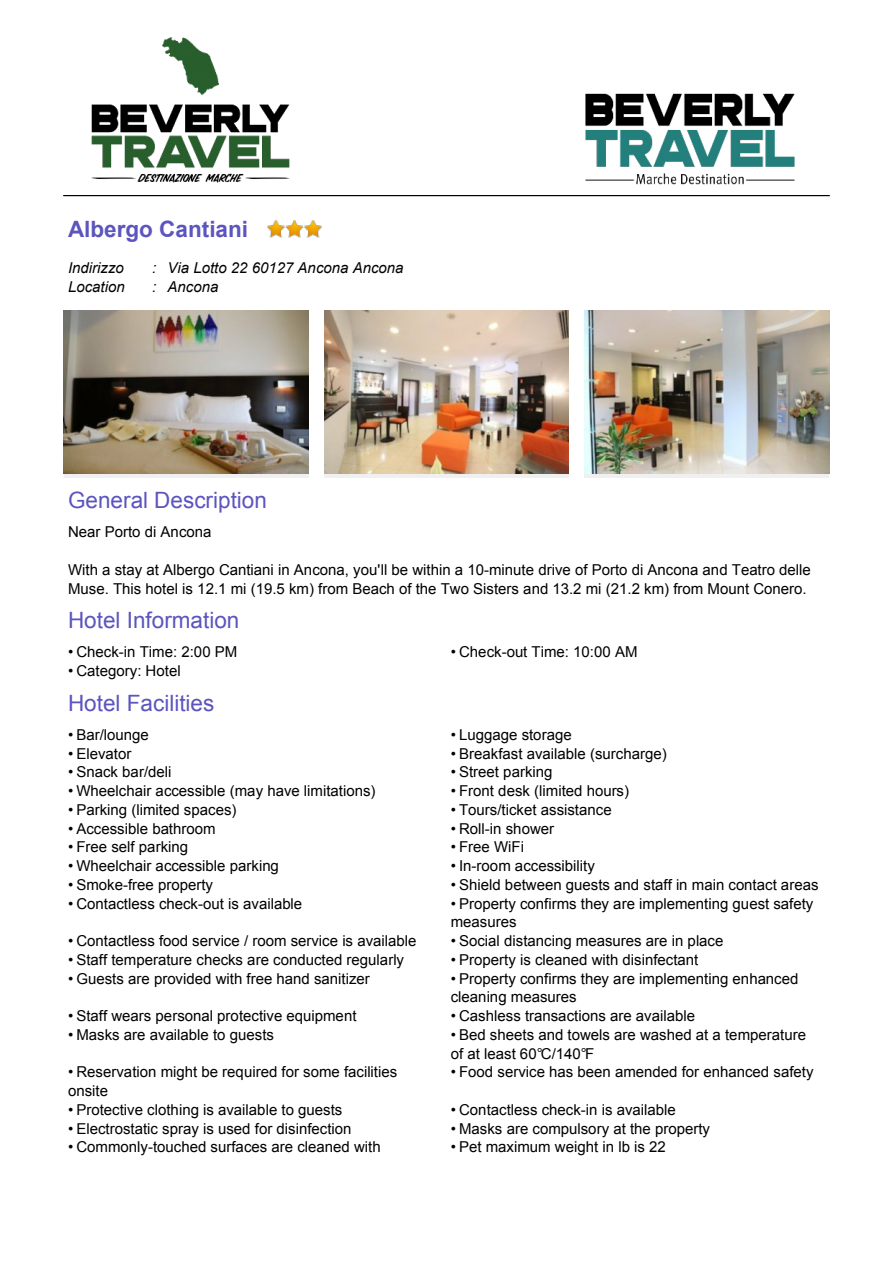
<style>
.page{position:relative;width:893px;height:1263px;background:#fff}
.page>*{position:absolute;margin:0;border:0;box-sizing:border-box;transform-origin:0 0}
.t1{font:22.5px "Arial";color:#5c54bf}
.t2{font:700 22.5px "Arial";color:#5c54bf}
.t3{font:15px/18.8px "Arial";color:#000}
.t4{font:italic 15px "Arial";color:#000}
</style>
<div class="page">
<div style="left:584px;top:311px;width:245px;height:167px;background:#f0f0f0"></div>
<div style="left:324px;top:311px;width:245px;height:167px;background:#f0f0f0"></div>
<div style="left:64px;top:311px;width:245px;height:167px;background:#f0f0f0"></div>
<hr style="left:64px;top:195px;width:765px;height:1px;background:#000">
<img style="left:267px;top:220px;width:55px;height:17px">
<img style="left:64px;top:311px;width:245px;height:163px">
<img style="left:324px;top:311px;width:245px;height:163px">
<img style="left:584px;top:311px;width:245px;height:163px">
<img style="left:68px;top:37px;width:245px;height:160px">
<img style="left:567px;top:93px;width:245px;height:104px">
<h1 class="t2" style="left:68px;top:220px;width:182px">Albergo Cantiani</h1>
<p class="t4" style="left:68px;top:262px;width:57px">Indirizzo</p>
<p class="t4" style="left:152px;top:262px;width:253px">: Via Lotto 22 60127 Ancona Ancona</p>
<p class="t4" style="left:68px;top:281px;width:58px">Location</p>
<p class="t4" style="left:152px;top:281px;width:68px">: Ancona</p>
<h1 class="t1" style="left:68px;top:492px;width:200px">General Description</h1>
<p class="t3" style="left:68px;top:524px;width:145px">Near Porto di Ancona</p>
<p class="t3" style="left:68px;top:562px;width:744px">With a stay at Albergo Cantiani in Ancona, you'll be within a 10-minute drive of Porto di Ancona and Teatro delle<br>Muse. This hotel is 12.1 mi (19.5 km) from Beach of the Two Sisters and 13.2 mi (21.2 km) from Mount Conero.</p>
<h1 class="t1" style="left:68px;top:612px;width:173px">Hotel Information</h1>
<p class="t3" style="left:68px;top:644px;width:171px">• Check-in Time: 2:00 PM</p>
<p class="t3" style="left:451px;top:644px;width:188px">• Check-out Time: 10:00 AM</p>
<p class="t3" style="left:68px;top:663px;width:114px">• Category: Hotel</p>
<h1 class="t1" style="left:68px;top:694px;width:148px">Hotel Facilities</h1>
<p class="t3" style="left:68px;top:727px;width:82px">• Bar/lounge</p>
<p class="t3" style="left:451px;top:727px;width:122px">• Luggage storage</p>
<p class="t3" style="left:68px;top:745px;width:65px">• Elevator</p>
<p class="t3" style="left:451px;top:745px;width:217px">• Breakfast available (surcharge)</p>
<p class="t3" style="left:68px;top:764px;width:105px">• Snack bar/deli</p>
<p class="t3" style="left:451px;top:764px;width:103px">• Street parking</p>
<p class="t3" style="left:68px;top:783px;width:309px">• Wheelchair accessible (may have limitations)</p>
<p class="t3" style="left:451px;top:783px;width:180px">• Front desk (limited hours)</p>
<p class="t3" style="left:68px;top:802px;width:170px">• Parking (limited spaces)</p>
<p class="t3" style="left:451px;top:802px;width:162px">• Tours/ticket assistance</p>
<p class="t3" style="left:68px;top:820px;width:149px">• Accessible bathroom</p>
<p class="t3" style="left:451px;top:820px;width:105px">• Roll-in shower</p>
<p class="t3" style="left:68px;top:839px;width:122px">• Free self parking</p>
<p class="t3" style="left:451px;top:839px;width:75px">• Free WiFi</p>
<p class="t3" style="left:68px;top:858px;width:212px">• Wheelchair accessible parking</p>
<p class="t3" style="left:451px;top:858px;width:146px">• In-room accessibility</p>
<p class="t3" style="left:68px;top:877px;width:147px">• Smoke-free property</p>
<p class="t3" style="left:451px;top:877px;width:369px">• Shield between guests and staff in main contact areas</p>
<p class="t3" style="left:68px;top:895px;width:236px">• Contactless check-out is available</p>
<p class="t3" style="left:451px;top:895px;width:364px">• Property confirms they are implementing guest safety measures</p>
<p class="t3" style="left:68px;top:933px;width:350px">• Contactless food service / room service is available</p>
<p class="t3" style="left:451px;top:933px;width:274px">• Social distancing measures are in place</p>
<p class="t3" style="left:68px;top:952px;width:338px">• Staff temperature checks are conducted regularly</p>
<p class="t3" style="left:451px;top:952px;width:249px">• Property is cleaned with disinfectant</p>
<p class="t3" style="left:68px;top:970px;width:303px">• Guests are provided with free hand sanitizer</p>
<p class="t3" style="left:451px;top:970px;width:349px">• Property confirms they are implementing enhanced cleaning measures</p>
<p class="t3" style="left:68px;top:1008px;width:290px">• Staff wears personal protective equipment</p>
<p class="t3" style="left:451px;top:1008px;width:246px">• Cashless transactions are available</p>
<p class="t3" style="left:68px;top:1027px;width:208px">• Masks are available to guests</p>
<p class="t3" style="left:451px;top:1027px;width:357px">• Bed sheets and towels are washed at a temperature of at least 60°C/140°F</p>
<p class="t3" style="left:68px;top:1064px;width:331px">• Reservation might be required for some facilities onsite</p>
<p class="t3" style="left:451px;top:1064px;width:364px">• Food service has been amended for enhanced safety</p>
<p class="t3" style="left:68px;top:1102px;width:276px">• Protective clothing is available to guests</p>
<p class="t3" style="left:451px;top:1102px;width:227px">• Contactless check-in is available</p>
<p class="t3" style="left:68px;top:1120px;width:285px">• Electrostatic spray is used for disinfection</p>
<p class="t3" style="left:451px;top:1120px;width:261px">• Masks are compulsory at the property</p>
<p class="t3" style="left:68px;top:1139px;width:314px">• Commonly-touched surfaces are cleaned with</p>
<p class="t3" style="left:451px;top:1139px;width:217px">• Pet maximum weight in lb is 22</p>
</div>
